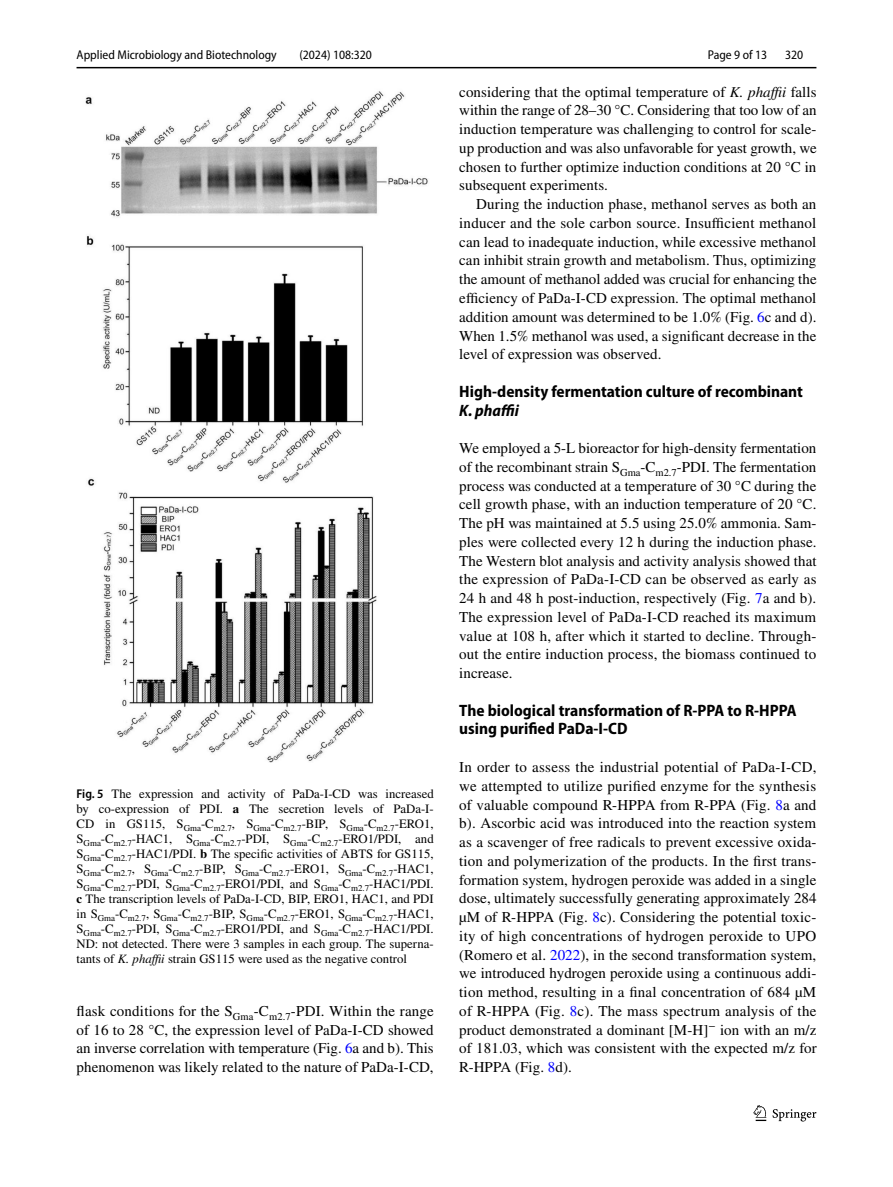
<style>
.page{position:relative;width:893px;height:1187px;background:#fff}
.page>*{position:absolute;margin:0;border:0;box-sizing:border-box;transform-origin:0 0}
.t1{font:700 semi-condensed 16.5px/18.8px "Myriad Pro";color:#000}
.t2{font:italic 700 semi-condensed 16.5px "Myriad Pro";color:#000}
.t3{font:15px/18.8px "STIX";letter-spacing:.005em;color:#000;text-align:justify}
.t4{font:12.75px/15px "STIX";color:#000;text-align:justify}
.t5{font:semi-condensed 12.75px "Myriad Pro";color:#000}
.s1{font-family:"Myriad Pro";font-weight:600;font-stretch:semi-condensed}
.s2{font-weight:700}
.s3{font-style:italic}
.s4{color:#00f}
</style>
<div class="page">
<hr style="left:77px;top:67px;width:739px;height:1px;background:#000">
<svg style="left:753px;top:1105px;width:13px;height:15px"></svg>
<svg style="left:773px;top:1109px;width:43px;height:12px"></svg>
<img style="left:85px;top:91px;width:343px;height:672px">
<p class="t5" style="left:77px;top:48px;width:202px">Applied Microbiology and Biotechnology</p>
<p class="t5" style="left:299px;top:48px;width:74px">(2024) 108:320</p>
<p class="t5" style="left:708px;top:48px;width:61px">Page 9 of 13</p>
<p class="t5" style="left:785px;top:48px;width:20px">320</p>
<p class="t4" style="left:77px;top:787px;width:359px"><span class="s1">Fig. 5</span> The expression and activity of PaDa-I-CD was increased by co-expression of PDI. <span class="s2">a</span> The secretion levels of PaDa-I-CD in GS115, S<sub>Gma</sub>-C<sub>m2.7</sub>, S<sub>Gma</sub>-C<sub>m2.7</sub>-BIP, S<sub>Gma</sub>-C<sub>m2.7</sub>-ERO1, S<sub>Gma</sub>-C<sub>m2.7</sub>-HAC1, S<sub>Gma</sub>-C<sub>m2.7</sub>-PDI, S<sub>Gma</sub>-C<sub>m2.7</sub>-ERO1/PDI, and S<sub>Gma</sub>-C<sub>m2.7</sub>-HAC1/PDI. <span class="s2">b</span> The specific activities of ABTS for GS115, S<sub>Gma</sub>-C<sub>m2.7</sub>, S<sub>Gma</sub>-C<sub>m2.7</sub>-BIP, S<sub>Gma</sub>-C<sub>m2.7</sub>-ERO1, S<sub>Gma</sub>-C<sub>m2.7</sub>-HAC1, S<sub>Gma</sub>-C<sub>m2.7</sub>-PDI, S<sub>Gma</sub>-C<sub>m2.7</sub>-ERO1/PDI, and S<sub>Gma</sub>-C<sub>m2.7</sub>-HAC1/PDI. <span class="s2">c</span> The transcription levels of PaDa-I-CD, BIP, ERO1, HAC1, and PDI in S<sub>Gma</sub>-C<sub>m2.7</sub>, S<sub>Gma</sub>-C<sub>m2.7</sub>-BIP, S<sub>Gma</sub>-C<sub>m2.7</sub>-ERO1, S<sub>Gma</sub>-C<sub>m2.7</sub>-HAC1, S<sub>Gma</sub>-C<sub>m2.7</sub>-PDI, S<sub>Gma</sub>-C<sub>m2.7</sub>-ERO1/PDI, and S<sub>Gma</sub>-C<sub>m2.7</sub>-HAC1/PDI.<br>ND: not detected. There were 3 samples in each group. The superna&shy;tants of <span class="s3">K. phaffii</span> strain GS115 were used as the negative control</p>
<p class="t3" style="left:77px;top:1002px;width:359px">flask conditions for the S<sub>Gma</sub>-C<sub>m2.7</sub>-PDI. Within the range of 16 to 28 °C, the expression level of PaDa-I-CD showed an inverse correlation with temperature (Fig. <span class="s4">6</span>a and b). This phenomenon was likely related to the nature of PaDa-I-CD,</p>
<p class="t3" style="left:459px;top:83px;width:359px">considering that the optimal temperature of <span class="s3">K. phaffii</span> falls within the range of 28–30 °C. Considering that too low of an induction temperature was challenging to control for scale&shy;up production and was also unfavorable for yeast growth, we chosen to further optimize induction conditions at 20 °C in subsequent experiments.</p>
<p class="t3" style="left:459px;top:196px;width:359px;text-indent:17px">During the induction phase, methanol serves as both an inducer and the sole carbon source. Insufficient methanol can lead to inadequate induction, while excessive methanol can inhibit strain growth and metabolism. Thus, optimizing the amount of methanol added was crucial for enhancing the efficiency of PaDa-I-CD expression. The optimal methanol addition amount was determined to be 1.0% (Fig. <span class="s4">6</span>c and d).<br>When 1.5% methanol was used, a significant decrease in the level of expression was observed.</p>
<p class="t1" style="left:459px;top:382px;width:345px">High‑density fermentation culture of recombinant</p>
<p class="t2" style="left:459px;top:399px;width:61px">K. phaffii</p>
<p class="t3" style="left:459px;top:439px;width:359px">We employed a 5-L bioreactor for high-density fermentation of the recombinant strain S<sub>Gma</sub>-C<sub>m2.7</sub>-PDI. The fermentation process was conducted at a temperature of 30 °C during the cell growth phase, with an induction temperature of 20 °C.<br>The pH was maintained at 5.5 using 25.0% ammonia. Sam&shy;ples were collected every 12 h during the induction phase.<br>The Western blot analysis and activity analysis showed that the expression of PaDa-I-CD can be observed as early as 24 h and 48 h post-induction, respectively (Fig. <span class="s4">7</span>a and b).<br>The expression level of PaDa-I-CD reached its maximum value at 108 h, after which it started to decline. Through&shy;out the entire induction process, the biomass continued to increase.</p>
<p class="t1" style="left:459px;top:701px;width:339px">The biological transformation of R‑PPA to R‑HPPA using purified PaDa‑I‑CD</p>
<p class="t3" style="left:459px;top:758px;width:359px">In order to assess the industrial potential of PaDa-I-CD, we attempted to utilize purified enzyme for the synthesis of valuable compound R-HPPA from R-PPA (Fig. <span class="s4">8</span>a and b). Ascorbic acid was introduced into the reaction system as a scavenger of free radicals to prevent excessive oxida&shy;tion and polymerization of the products. In the first trans&shy;formation system, hydrogen peroxide was added in a single dose, ultimately successfully generating approximately 284 µM of R-HPPA (Fig. <span class="s4">8</span>c). Considering the potential toxic&shy;ity of high concentrations of hydrogen peroxide to UPO (Romero et al. <span class="s4">2022</span>), in the second transformation system, we introduced hydrogen peroxide using a continuous addi&shy;tion method, resulting in a final concentration of 684 µM of R-HPPA (Fig. <span class="s4">8</span>c). The mass spectrum analysis of the product demonstrated a dominant [M-H]<sup>−</sup> ion with an m/z of 181.03, which was consistent with the expected m/z for R-HPPA (Fig. <span class="s4">8</span>d).</p>
</div>
